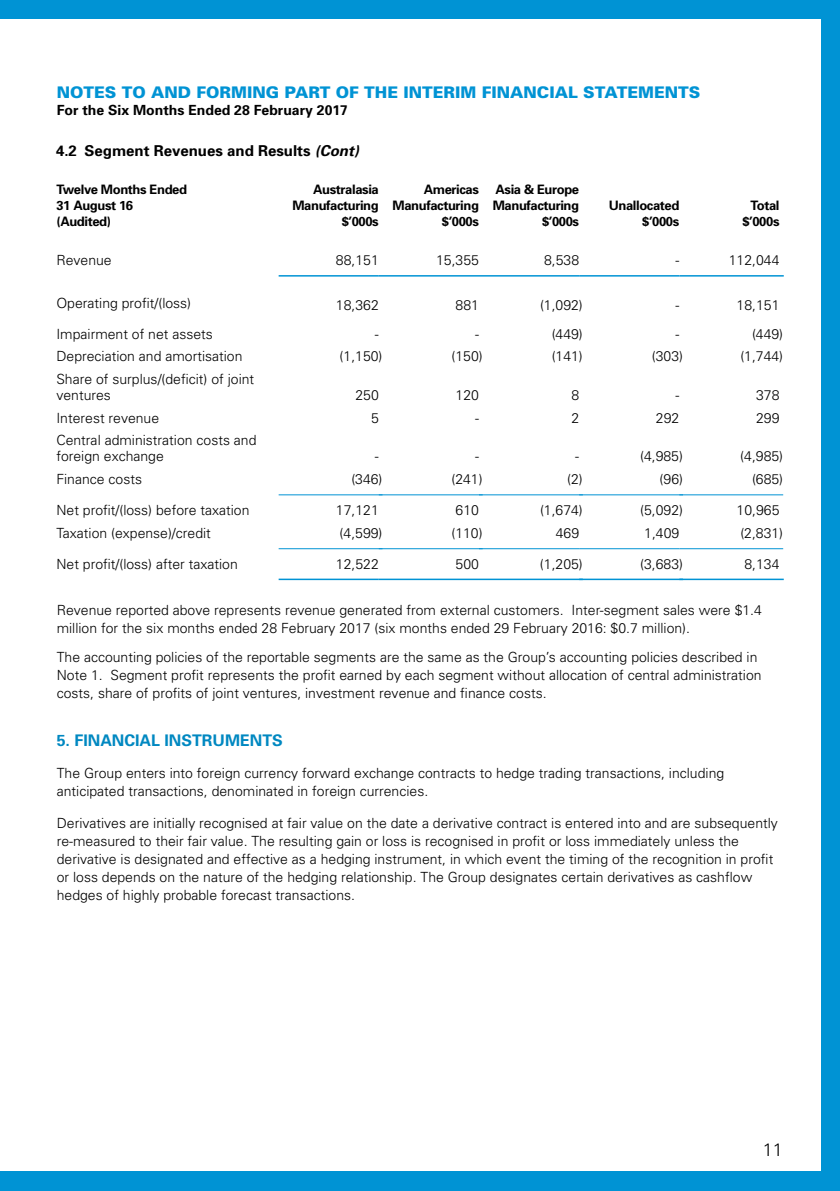
<style>
.page{position:relative;width:840px;height:1191px;background:#fff}
.page>*{position:absolute;margin:0;border:0;box-sizing:border-box;transform-origin:0 0}
.t1{font:300 18px "Univers";color:#000}
.t2{font:900 16px "Univers";color:#0093d4}
.t3{font:700 16px "Univers";color:#0088c1}
.t4{font:700 15px "Univers";color:#000}
.t5{font:300 14px/18px "Univers";color:#000}
.t6{font:700 14px "Univers";color:#000}
.t7{font:700 13px/15.6px "Univers";letter-spacing:-.03em;color:#000;text-align:right}
.s1{font-style:italic}
</style>
<div class="page">
<div style="left:0;top:0;width:839px;height:1191px;background:#0093d4"></div>
<div style="left:0;top:20px;width:819px;height:1151px;background:#fff"></div>
<hr style="left:278px;top:275px;width:100px;height:1px;background:#0093d4">
<hr style="left:378px;top:275px;width:100px;height:1px;background:#0093d4">
<hr style="left:478px;top:275px;width:101px;height:1px;background:#0093d4">
<hr style="left:579px;top:275px;width:100px;height:1px;background:#0093d4">
<hr style="left:679px;top:275px;width:104px;height:1px;background:#0093d4">
<hr style="left:278px;top:494px;width:104px;height:1px;background:#0093d4">
<hr style="left:378px;top:494px;width:104px;height:1px;background:#0093d4">
<hr style="left:478px;top:494px;width:104px;height:1px;background:#0093d4">
<hr style="left:579px;top:494px;width:103px;height:1px;background:#0093d4">
<hr style="left:679px;top:494px;width:103px;height:1px;background:#0093d4">
<hr style="left:278px;top:548px;width:104px;height:1px;background:#0093d4">
<hr style="left:378px;top:548px;width:104px;height:1px;background:#0093d4">
<hr style="left:478px;top:548px;width:101px;height:1px;background:#0093d4">
<hr style="left:579px;top:548px;width:100px;height:1px;background:#0093d4">
<hr style="left:679px;top:548px;width:103px;height:1px;background:#0093d4">
<hr style="left:278px;top:578px;width:100px;height:2px;background:#0093d4">
<hr style="left:378px;top:578px;width:100px;height:2px;background:#0093d4">
<hr style="left:478px;top:578px;width:104px;height:2px;background:#0093d4">
<hr style="left:579px;top:578px;width:103px;height:2px;background:#0093d4">
<hr style="left:679px;top:578px;width:104px;height:2px;background:#0093d4">
<p class="t2" style="left:57px;top:82px;width:644px">NOTES TO AND FORMING PART OF THE INTERIM FINANCIAL STATEMENTS</p>
<p class="t6" style="left:57px;top:101px;width:292px">For the Six Months Ended 28 February 2017</p>
<p class="t4" style="left:56px;top:141px;width:304px">4.2 Segment Revenues and Results <span class="s1">(Cont)</span></p>
<p class="t7" style="left:56px;top:182px;width:132px;text-align:left">Twelve Months Ended<br>31 August 16 (Audited)</p>
<p class="t7" style="left:292px;top:182px;width:88px">Australasia<br>Manufacturing $’000s</p>
<p class="t7" style="left:392px;top:182px;width:88px">Americas<br>Manufacturing $’000s</p>
<p class="t7" style="left:492px;top:182px;width:88px">Asia &amp; Europe<br>Manufacturing $’000s</p>
<p class="t7" style="left:608px;top:198px;width:72px">Unallocated $’000s</p>
<p class="t7" style="left:742px;top:198px;width:39px">Total $’000s</p>
<p class="t5" style="left:56px;top:251px;width:57px">Revenue</p>
<p class="t5" style="left:336px;top:251px;width:44px">88,151</p>
<p class="t5" style="left:436px;top:251px;width:44px">15,355</p>
<p class="t5" style="left:543px;top:251px;width:37px">8,538</p>
<p class="t5" style="left:675px;top:251px;width:5px">-</p>
<p class="t5" style="left:728px;top:251px;width:52px">112,044</p>
<p class="t5" style="left:56px;top:293px;width:136px">Operating profit/(loss)</p>
<p class="t5" style="left:336px;top:296px;width:44px">18,362</p>
<p class="t5" style="left:455px;top:296px;width:25px">881</p>
<p class="t5" style="left:539px;top:296px;width:44px">(1,092)</p>
<p class="t5" style="left:675px;top:296px;width:5px">-</p>
<p class="t5" style="left:736px;top:296px;width:44px">18,151</p>
<p class="t5" style="left:56px;top:325px;width:158px">Impairment of net assets</p>
<p class="t5" style="left:375px;top:325px;width:5px">-</p>
<p class="t5" style="left:475px;top:325px;width:5px">-</p>
<p class="t5" style="left:551px;top:325px;width:33px">(449)</p>
<p class="t5" style="left:675px;top:325px;width:5px">-</p>
<p class="t5" style="left:751px;top:325px;width:33px">(449)</p>
<p class="t5" style="left:56px;top:347px;width:187px">Depreciation and amortisation</p>
<p class="t5" style="left:339px;top:347px;width:44px">(1,150)</p>
<p class="t5" style="left:451px;top:347px;width:33px">(150)</p>
<p class="t5" style="left:551px;top:347px;width:33px">(141)</p>
<p class="t5" style="left:651px;top:347px;width:33px">(303)</p>
<p class="t5" style="left:740px;top:347px;width:44px">(1,744)</p>
<p class="t5" style="left:56px;top:371px;width:199px;line-height:16px">Share of surplus/(deficit) of joint ventures</p>
<p class="t5" style="left:355px;top:386px;width:25px">250</p>
<p class="t5" style="left:455px;top:386px;width:25px">120</p>
<p class="t5" style="left:571px;top:386px;width:9px">8</p>
<p class="t5" style="left:675px;top:386px;width:5px">-</p>
<p class="t5" style="left:755px;top:386px;width:25px">378</p>
<p class="t5" style="left:56px;top:408px;width:104px">Interest revenue</p>
<p class="t5" style="left:371px;top:408px;width:9px">5</p>
<p class="t5" style="left:475px;top:408px;width:5px">-</p>
<p class="t5" style="left:571px;top:408px;width:9px">2</p>
<p class="t5" style="left:655px;top:408px;width:25px">292</p>
<p class="t5" style="left:755px;top:408px;width:25px">299</p>
<p class="t5" style="left:56px;top:432px;width:201px;line-height:16px">Central administration costs and foreign exchange</p>
<p class="t5" style="left:374px;top:447px;width:5px">-</p>
<p class="t5" style="left:475px;top:447px;width:5px">-</p>
<p class="t5" style="left:575px;top:447px;width:5px">-</p>
<p class="t5" style="left:639px;top:447px;width:44px">(4,985)</p>
<p class="t5" style="left:739px;top:447px;width:44px">(4,985)</p>
<p class="t5" style="left:56px;top:470px;width:87px">Finance costs</p>
<p class="t5" style="left:351px;top:470px;width:33px">(346)</p>
<p class="t5" style="left:451px;top:470px;width:33px">(241)</p>
<p class="t5" style="left:567px;top:470px;width:17px">(2)</p>
<p class="t5" style="left:659px;top:470px;width:25px">(96)</p>
<p class="t5" style="left:751px;top:470px;width:33px">(685)</p>
<p class="t5" style="left:56px;top:501px;width:194px">Net profit/(loss) before taxation</p>
<p class="t5" style="left:336px;top:501px;width:44px">17,121</p>
<p class="t5" style="left:455px;top:501px;width:25px">610</p>
<p class="t5" style="left:539px;top:501px;width:44px">(1,674)</p>
<p class="t5" style="left:639px;top:501px;width:44px">(5,092)</p>
<p class="t5" style="left:736px;top:501px;width:44px">10,965</p>
<p class="t5" style="left:56px;top:523px;width:156px">Taxation (expense)/credit</p>
<p class="t5" style="left:339px;top:523px;width:44px">(4,599)</p>
<p class="t5" style="left:451px;top:523px;width:33px">(110)</p>
<p class="t5" style="left:555px;top:523px;width:25px">469</p>
<p class="t5" style="left:644px;top:523px;width:37px">1,409</p>
<p class="t5" style="left:740px;top:523px;width:44px">(2,831)</p>
<p class="t5" style="left:56px;top:555px;width:183px">Net profit/(loss) after taxation</p>
<p class="t5" style="left:336px;top:555px;width:44px">12,522</p>
<p class="t5" style="left:455px;top:555px;width:25px">500</p>
<p class="t5" style="left:539px;top:555px;width:44px">(1,205)</p>
<p class="t5" style="left:639px;top:555px;width:44px">(3,683)</p>
<p class="t5" style="left:744px;top:555px;width:37px">8,134</p>
<p class="t5" style="left:57px;top:601px;width:706px">Revenue reported above represents revenue generated from external customers. Inter-segment sales were $1.4 million for the six months ended 28 February 2017 (six months ended 29 February 2016: $0.7 million).</p>
<p class="t5" style="left:57px;top:648px;width:706px">The accounting policies of the reportable segments are the same as the Group’s accounting policies described in<br>Note 1. Segment profit represents the profit earned by each segment without allocation of central administration costs, share of profits of joint ventures, investment revenue and finance costs.</p>
<p class="t3" style="left:57px;top:730px;width:227px">5. FINANCIAL INSTRUMENTS</p>
<p class="t5" style="left:57px;top:763px;width:668px">The Group enters into foreign currency forward exchange contracts to hedge trading transactions, including anticipated transactions, denominated in foreign currencies.</p>
<p class="t5" style="left:57px;top:814px;width:722px">Derivatives are initially recognised at fair value on the date a derivative contract is entered into and are subsequently re-measured to their fair value. The resulting gain or loss is recognised in profit or loss immediately unless the derivative is designated and effective as a hedging instrument, in which event the timing of the recognition in profit or loss depends on the nature of the hedging relationship. The Group designates certain derivatives as cashflow hedges of highly probable forecast transactions.</p>
<p class="t1" style="left:762px;top:1138px;width:22px">11</p>
</div>
